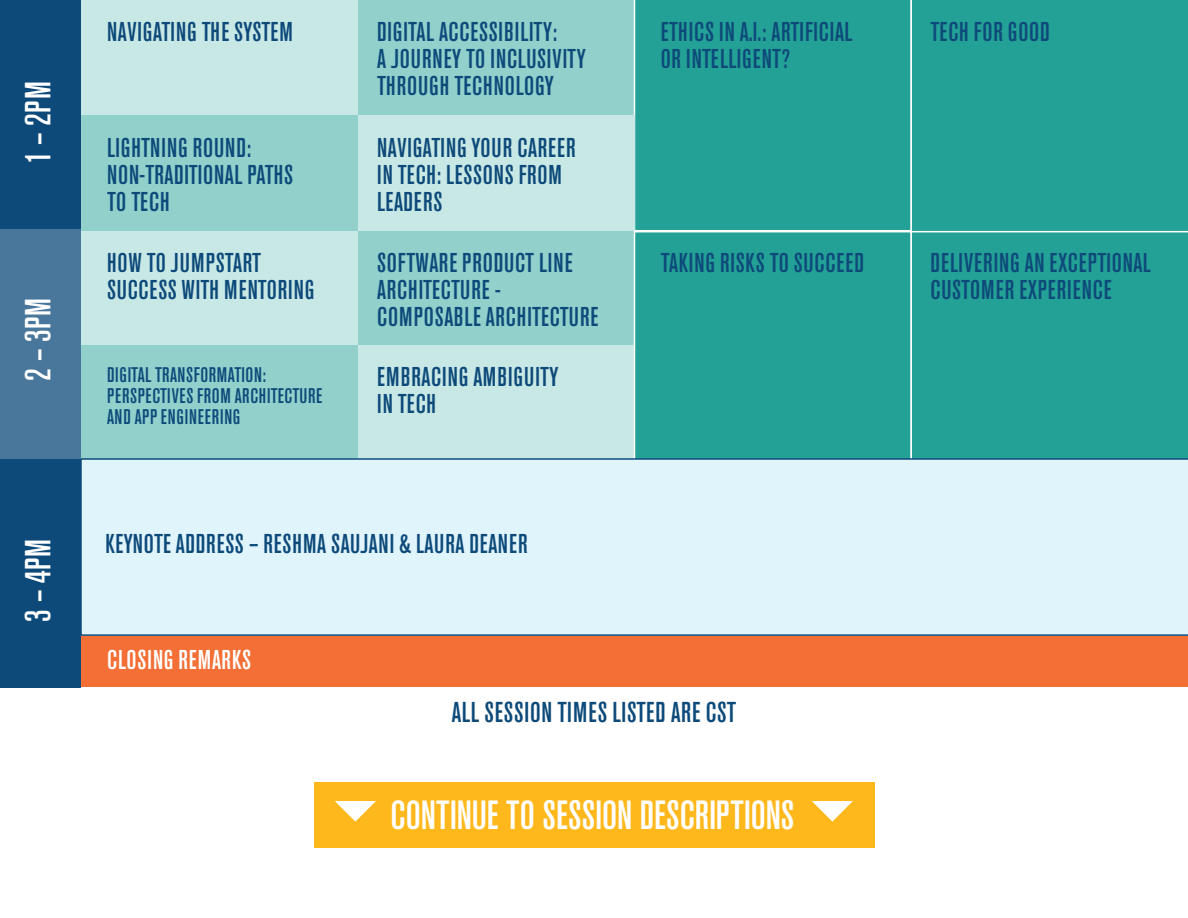
<style>
.page{position:relative;width:1188px;height:918px;background:#fff}
.page>*{position:absolute;margin:0;border:0;box-sizing:border-box;transform-origin:0 0}
.t1{font:500 condensed 40.35px "Akzidenz Grotesk BQ";color:#fff}
.t2{font:500 condensed 36px "Akzidenz Grotesk BQ";letter-spacing:.02em;color:#fff}
.t3{font:500 condensed 28.5px "Akzidenz Grotesk BQ";letter-spacing:.03em;color:#0d4a7a}
.t4{font:500 condensed 27px/27px "Akzidenz Grotesk BQ";letter-spacing:.03em;color:#0d4a7a}
.t5{font:500 condensed 27px "Akzidenz Grotesk BQ";letter-spacing:.03em;color:#fff}
.t6{font:500 condensed 21px/21px "Akzidenz Grotesk BQ";letter-spacing:.03em;color:#0d4a7a}
</style>
<div class="page">
<div style="left:81px;top:631px;width:1107px;height:56px;background:#f36f35"></div>
<div style="left:81px;top:231px;width:277px;height:114px;background:#c8e8e5"></div>
<div style="left:358px;top:231px;width:276px;height:114px;background:#91d0cb"></div>
<div style="left:81px;top:345px;width:277px;height:114px;background:#91d0cb"></div>
<div style="left:358px;top:345px;width:276px;height:114px;background:#c8e8e5"></div>
<div style="left:81px;top:0;width:277px;height:115px;background:#c8e8e5"></div>
<div style="left:358px;top:0;width:276px;height:115px;background:#91d0cb"></div>
<div style="left:634px;top:0;width:276px;height:231px;background:#24a196"></div>
<div style="left:910px;top:0;width:278px;height:231px;background:#24a196"></div>
<div style="left:81px;top:116px;width:277px;height:115px;background:#91d0cb"></div>
<div style="left:358px;top:116px;width:276px;height:115px;background:#c8e8e5"></div>
<div style="left:634px;top:231px;width:278px;height:234px;background:#24a196;border:2px solid #fff"></div>
<div style="left:910px;top:231px;width:278px;height:227px;background:#24a196"></div>
<div style="left:81px;top:458px;width:1107px;height:178px;background:#e0f4fb"></div>
<div style="left:314px;top:782px;width:560px;height:65px;background:#ffb81c"></div>
<svg style="left:335px;top:801px;width:41px;height:21px"></svg>
<svg style="left:812px;top:801px;width:41px;height:21px"></svg>
<div style="left:0;top:0;width:81px;height:230px;background:#0d4a7a"></div>
<div style="left:0;top:230px;width:81px;height:229px;background:#49779c"></div>
<div style="left:0;top:459px;width:81px;height:229px;background:#0d4a7a"></div>
<h2 class="t2" style="left:18px;top:164px;width:84px;rotate:-90deg">1 – 2PM</h2>
<h2 class="t2" style="left:18px;top:381px;width:84px;rotate:-90deg">2 – 3PM</h2>
<h2 class="t2" style="left:18px;top:622px;width:84px;rotate:-90deg">3 – 4PM</h2>
<p class="t4" style="left:107px;top:18px;width:187px">NAVIGATING THE SYSTEM</p>
<p class="t4" style="left:377px;top:18px;width:210px">DIGITAL ACCESSIBILITY:<br>A JOURNEY TO INCLUSIVITY<br>THROUGH TECHNOLOGY</p>
<p class="t4" style="left:661px;top:18px;width:193px">ETHICS IN A.I.: ARTIFICIAL<br>OR INTELLIGENT?</p>
<p class="t4" style="left:931px;top:18px;width:121px">TECH FOR GOOD</p>
<p class="t4" style="left:107px;top:134px;width:188px">LIGHTNING ROUND:<br>NON-TRADITIONAL PATHS<br>TO TECH</p>
<p class="t4" style="left:377px;top:134px;width:200px">NAVIGATING YOUR CAREER<br>IN TECH: LESSONS FROM<br>LEADERS</p>
<p class="t4" style="left:107px;top:249px;width:209px">HOW TO JUMPSTART<br>SUCCESS WITH MENTORING</p>
<p class="t4" style="left:377px;top:249px;width:223px">SOFTWARE PRODUCT LINE<br>ARCHITECTURE -<br>COMPOSABLE ARCHITECTURE</p>
<p class="t6" style="left:107px;top:364px;width:217px">DIGITAL TRANSFORMATION:<br>PERSPECTIVES FROM ARCHITECTURE<br>AND APP ENGINEERING</p>
<p class="t4" style="left:377px;top:363px;width:183px">EMBRACING AMBIGUITY<br>IN TECH</p>
<p class="t4" style="left:105px;top:530px;width:424px">KEYNOTE ADDRESS – RESHMA SAUJANI &amp; LAURA DEANER</p>
<p class="t5" style="left:107px;top:644px;width:145px">CLOSING REMARKS</p>
<p class="t4" style="left:661px;top:249px;width:205px">TAKING RISKS TO SUCCEED</p>
<p class="t4" style="left:931px;top:249px;width:222px">DELIVERING AN EXCEPTIONAL<br>CUSTOMER EXPERIENCE</p>
<p class="t3" style="left:452px;top:696px;width:286px">ALL SESSION TIMES LISTED ARE CST</p>
<h1 class="t1" style="left:391px;top:792px;width:405px">CONTINUE TO SESSION DESCRIPTIONS</h1>
</div>
